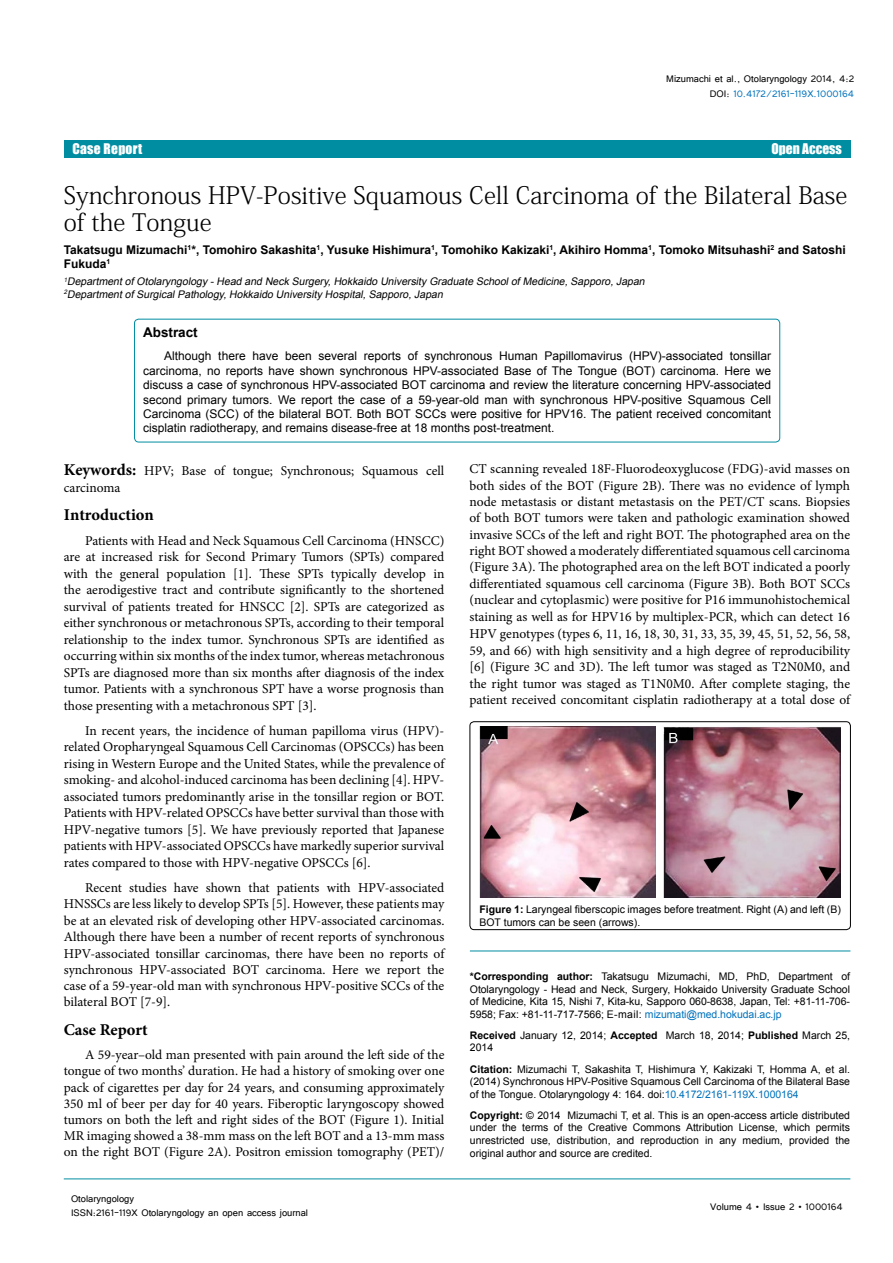
<style>
.page{position:relative;width:893px;height:1263px;background:#fff}
.page>*{position:absolute;margin:0;border:0;box-sizing:border-box;transform-origin:0 0}
.t1{font:24px/27px "Adobe Fangsong Std";color:#000}
.t2{font:16.5px "Impact";letter-spacing:.04em;color:#fff}
.t3{font:700 16.5px "Minion Pro";color:#000}
.t4{font:13.5px/16.5px "Minion Pro";color:#000;text-align:justify}
.t5{font:13.5px "Impact";letter-spacing:.01em;color:#fff}
.t6{font:700 13.5px "Arial";color:#000}
.t7{font:12px/14.4px "Arial";color:#000;text-align:justify}
.t8{font:12px/14.4px "Tunga";color:#000;text-align:right}
.t9{font:700 12px/14.4px "Arial";color:#000}
.t10{font:10.5px/12.6px "Arial";color:#000;text-align:justify}
.t11{font:italic 10.5px/12.6px "Arial";color:#000}
.s1{color:#0072bc}
.s2{font-weight:700;font-size:16.5px}
.s3{font-weight:700}
</style>
<div class="page">
<hr style="left:64px;top:1179px;width:786px;height:1px;background:#008da2">
<div style="left:64px;top:141px;width:786px;height:17px;background:#008da2"></div>
<hr style="left:470px;top:951px;width:380px;height:1px;background:#008da2">
<div style="left:134px;top:319px;width:646px;height:123px;border:1px solid #008da2;border-radius:4px"></div>
<div style="left:470px;top:722px;width:380px;height:208px;border:1px solid #000;border-radius:4px"></div>
<img style="left:663px;top:727px;width:178px;height:170px">
<img style="left:479px;top:727px;width:177px;height:170px">
<p class="t8" style="left:666px;top:71px;width:189px">Mizumachi et al., Otolaryngology 2014, 4:2<br>DOI: <span class="s1">10.4172/2161-119X.1000164</span></p>
<p class="t5" style="left:72px;top:138px;width:71px">Case Report</p>
<p class="t5" style="left:771px;top:138px;width:72px">Open Access</p>
<p class="t2" style="left:68px;top:140px;width:124px">Research Article</p>
<p class="t2" style="left:753px;top:140px;width:94px">Open Access</p>
<h1 class="t1" style="left:64px;top:182px;width:785px">Synchronous HPV-Positive Squamous Cell Carcinoma of the Bilateral Base of the Tongue</h1>
<p class="t9" style="left:64px;top:243px;width:783px">Takatsugu Mizumachi<sup>1</sup>*, Tomohiro Sakashita<sup>1</sup>, Yusuke Hishimura<sup>1</sup>, Tomohiko Kakizaki<sup>1</sup>, Akihiro Homma<sup>1</sup>, Tomoko Mitsuhashi<sup>2</sup> and Satoshi<br>Fukuda<sup>1</sup></p>
<p class="t11" style="left:64px;top:275px;width:585px"><sup>1</sup>DepartmentofOtolaryngology -Head and Neck Surgery,Hokkaido University Graduate SchoolofMedicine,Sapporo,Japan<br><sup>2</sup>DepartmentofSurgicalPathology,Hokkaido University Hospital,Sapporo,Japan</p>
<p class="t6" style="left:143px;top:324px;width:56px">Abstract</p>
<p class="t7" style="left:143px;top:349px;width:630px;text-indent:21px">Although there have been several reports of synchronous Human Papillomavirus (HPV)-associated tonsillar carcinoma, no reports have shown synchronous HPV-associated Base of The Tongue (BOT) carcinoma. Here we discuss a case of synchronous HPV-associated BOT carcinoma and review the literature concerning HPV-associated second primary tumors. We report the case of a 59-year-old man with synchronous HPV-positive Squamous Cell Carcinoma (SCC) of the bilateral BOT. Both BOT SCCs were positive for HPV16. The patient received concomitant cisplatin radiotherapy, and remains disease-free at 18 months post-treatment.</p>
<p class="t4" style="left:64px;top:463px;width:382px"><span class="s2">Keywords:</span> HPV; Base of tongue; Synchronous; Squamous cell carcinoma</p>
<p class="t3" style="left:64px;top:503px;width:92px">Introduction</p>
<p class="t4" style="left:64px;top:532px;width:382px;text-indent:21px">Patients with Head and Neck Squamous Cell Carcinoma (HNSCC) are at increased risk for Second Primary Tumors (SPTs) compared with the general population [1]. These SPTs typically develop in the aerodigestive tract and contribute significantly to the shortened survival of patients treated for HNSCC [2]. SPTs are categorized as either synchronous or metachronous SPTs, according to their temporal relationship to the index tumor. Synchronous SPTs are identified as occurring within six months of the index tumor, whereas metachronous SPTs are diagnosed more than six months after diagnosis of the index tumor. Patients with a synchronous SPT have a worse prognosis than those presenting with a metachronous SPT [3].</p>
<p class="t4" style="left:64px;top:722px;width:382px;text-indent:21px">In recent years, the incidence of human papilloma virus (HPV)- related Oropharyngeal Squamous Cell Carcinomas (OPSCCs) has been rising in Western Europe and the United States, while the prevalence of smoking- and alcohol-induced carcinoma has been declining [4]. HPV&shy;associated tumors predominantly arise in the tonsillar region or BOT.<br>Patients with HPV-related OPSCCs have better survival than those with HPV-negative tumors [5]. We have previously reported that Japanese patients with HPV-associated OPSCCs have markedly superior survival rates compared to those with HPV-negative OPSCCs [6].</p>
<p class="t4" style="left:64px;top:879px;width:382px;text-indent:21px">Recent studies have shown that patients with HPV-associated HNSSCs are less likely to develop SPTs [5]. However, these patients may be at an elevated risk of developing other HPV-associated carcinomas.<br>Although there have been a number of recent reports of synchronous HPV-associated tonsillar carcinomas, there have been no reports of synchronous HPV-associated BOT carcinoma. Here we report the case of a 59-year-old man with synchronous HPV-positive SCCs of the bilateral BOT [7-9].</p>
<p class="t3" style="left:64px;top:1018px;width:85px">Case Report</p>
<p class="t4" style="left:64px;top:1047px;width:382px;text-indent:21px">A 59-year–old man presented with pain around the left side of the tongue of two months’ duration. He had a history of smoking over one pack of cigarettes per day for 24 years, and consuming approximately 350 ml of beer per day for 40 years. Fiberoptic laryngoscopy showed tumors on both the left and right sides of the BOT (Figure 1). Initial MR imaging showed a 38-mm mass on the left BOT and a 13-mm mass on the right BOT (Figure 2A). Positron emission tomography (PET)/</p>
<p class="t8" style="left:71px;top:1190px;width:239px;text-align:left">Otolaryngology<br>ISSN:2161-119X Otolaryngology an open access journal</p>
<p class="t4" style="left:469px;top:461px;width:382px">CT scanning revealed 18F-Fluorodeoxyglucose (FDG)-avid masses on both sides of the BOT (Figure 2B). There was no evidence of lymph node metastasis or distant metastasis on the PET/CT scans. Biopsies of both BOT tumors were taken and pathologic examination showed invasive SCCs of the left and right BOT. The photographed area on the right BOT showed a moderately differentiated squamous cell carcinoma (Figure 3A). The photographed area on the left BOT indicated a poorly differentiated squamous cell carcinoma (Figure 3B). Both BOT SCCs (nuclear and cytoplasmic) were positive for P16 immunohistochemical staining as well as for HPV16 by multiplex-PCR, which can detect 16<br>HPV genotypes (types 6, 11, 16, 18, 30, 31, 33, 35, 39, 45, 51, 52, 56, 58, 59, and 66) with high sensitivity and a high degree of reproducibility [6] (Figure 3C and 3D). The left tumor was staged as T2N0M0, and the right tumor was staged as T1N0M0. After complete staging, the patient received concomitant cisplatin radiotherapy at a total dose of</p>
<p class="t10" style="left:479px;top:903px;width:363px"><span class="s3">Figure 1:</span> Laryngeal fiberscopic images before treatment. Right (A) and left (B)<br>BOT tumors can be seen (arrows).</p>
<p class="t10" style="left:470px;top:970px;width:382px"><span class="s3">*Corresponding author:</span> Takatsugu Mizumachi, MD, PhD, Department of Otolaryngology - Head and Neck, Surgery, Hokkaido University Graduate School of Medicine, Kita 15, Nishi 7, Kita-ku, Sapporo 060-8638, Japan, Tel: +81-11-706- 5958; Fax: +81-11-717-7566; E-mail: <span class="s1">mizumati@med.hokudai.ac.jp</span></p>
<p class="t10" style="left:470px;top:1029px;width:382px"><span class="s3">Received</span> January 12, 2014; <span class="s3">Accepted</span> March 18, 2014; <span class="s3">Published</span> March 25,<br>2014</p>
<p class="t10" style="left:470px;top:1063px;width:382px"><span class="s3">Citation:</span> Mizumachi T, Sakashita T, Hishimura Y, Kakizaki T, Homma A, et al. (2014) Synchronous HPV-Positive Squamous Cell Carcinoma of the Bilateral Base of the Tongue. Otolaryngology 4: 164. doi:<span class="s1">10.4172/2161-119X.1000164</span></p>
<p class="t10" style="left:470px;top:1109px;width:382px"><span class="s3">Copyright:</span> © 2014 Mizumachi T, et al. This is an open-access article distributed under the terms of the Creative Commons Attribution License, which permits unrestricted use, distribution, and reproduction in any medium, provided the original author and source are credited.</p>
<p class="t8" style="left:710px;top:1199px;width:134px">Volume 4 • Issue 2 • 1000164</p>
</div>
